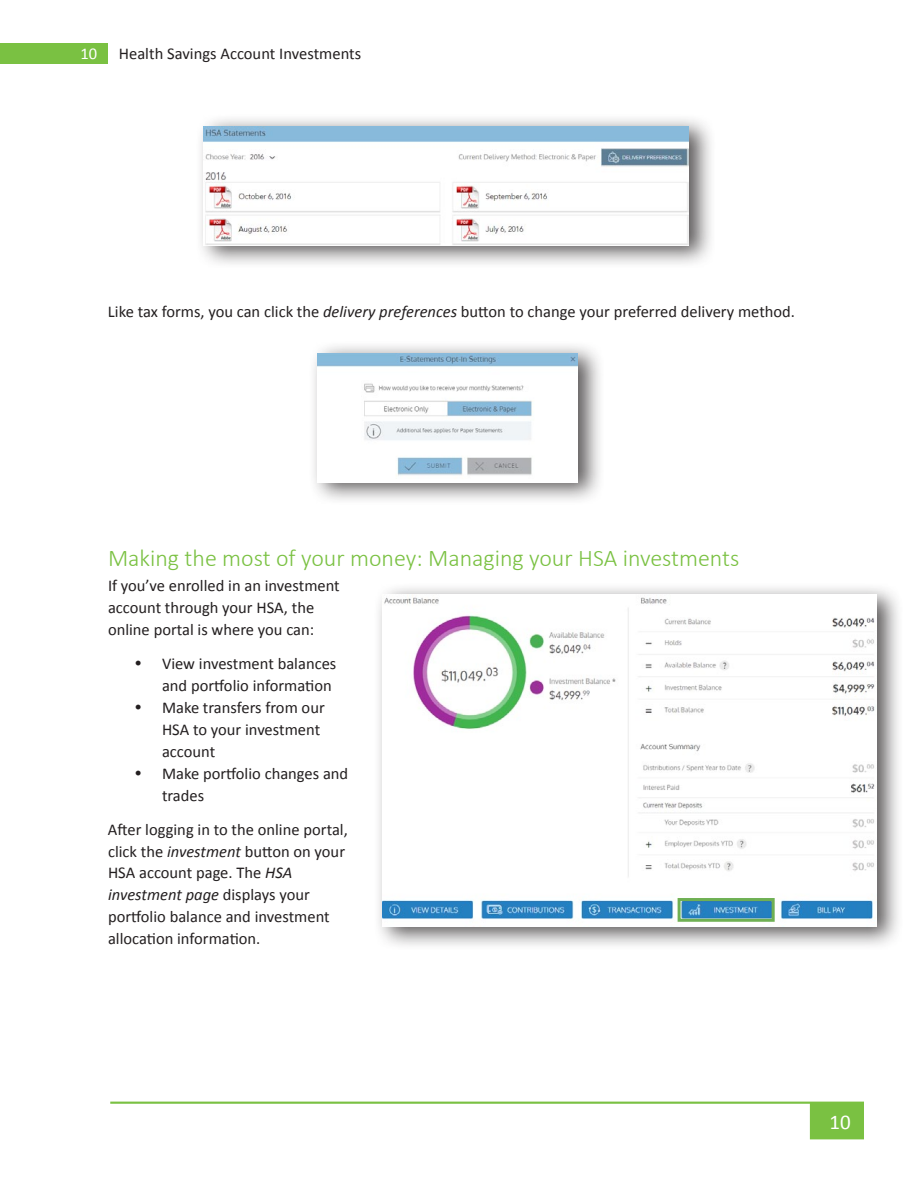
<style>
.page{position:relative;width:918px;height:1188px;background:#fff}
.page>*{position:absolute;margin:0;border:0;box-sizing:border-box;transform-origin:0 0}
.t1{font:300 24px "Calibri";color:#7ac142}
.t2{font:21px "Calibri";color:#fff}
.t3{font:16.5px/21.8px "Calibri";color:#231f20}
.t4{font:16.5px "Calibri";color:#fff}
.s1{font-style:italic}
.s2{font-family:"Times";font-size:18px}
</style>
<div class="page">
<svg style="left:110px;top:1102px;width:754px;height:37px"></svg>
<div style="left:0;top:44px;width:108px;height:20px;background:#7ac142"></div>
<div style="left:195px;top:113px;width:521px;height:156px;background:#231f20;opacity:.75"></div>
<img style="left:204px;top:126px;width:484px;height:119px">
<div style="left:308px;top:340px;width:297px;height:166px;background:#231f20;opacity:.75"></div>
<img style="left:317px;top:353px;width:260px;height:129px">
<div style="left:373px;top:582px;width:531px;height:369px;background:#231f20;opacity:.75"></div>
<img style="left:382px;top:595px;width:494px;height:332px">
<div style="left:678px;top:898px;width:97px;height:24px;border:3px solid #6fb053"></div>
<p class="t4" style="left:80px;top:44px;width:18px">10</p>
<p class="t3" style="left:119px;top:42px;width:244px">Health Savings Account Investments</p>
<p class="t3" style="left:108px;top:300px;width:689px">Like tax forms, you can click the <span class="s1">delivery preferences</span> button to change your preferred delivery method.</p>
<h1 class="t1" style="left:108px;top:544px;width:633px">Making the most of your money: Managing your HSA investments</h1>
<p class="t3" style="left:108px;top:574px;width:233px">If you’ve enrolled in an investment account through your HSA, the online portal is where you can:</p>
<p class="t3" style="left:135px;top:652px;width:203px;text-align:right"><span class="s2">•</span> View investment balances and portfolio information</p>
<p class="t3" style="left:162px;top:696px;width:164px;text-indent:-27px"><span class="s2">•</span> Make transfers from our<br>HSA to your investment account</p>
<p class="t3" style="left:162px;top:762px;width:188px;text-indent:-27px"><span class="s2">•</span> Make portfolio changes and trades</p>
<p class="t3" style="left:108px;top:818px;width:241px">After logging in to the online portal, click the <span class="s1">investment</span> button on your<br>HSA account page. The <span class="s1">HSA investment page</span> displays your portfolio balance and investment allocation information.</p>
<p class="t2" style="left:830px;top:1109px;width:23px">10</p>
</div>
